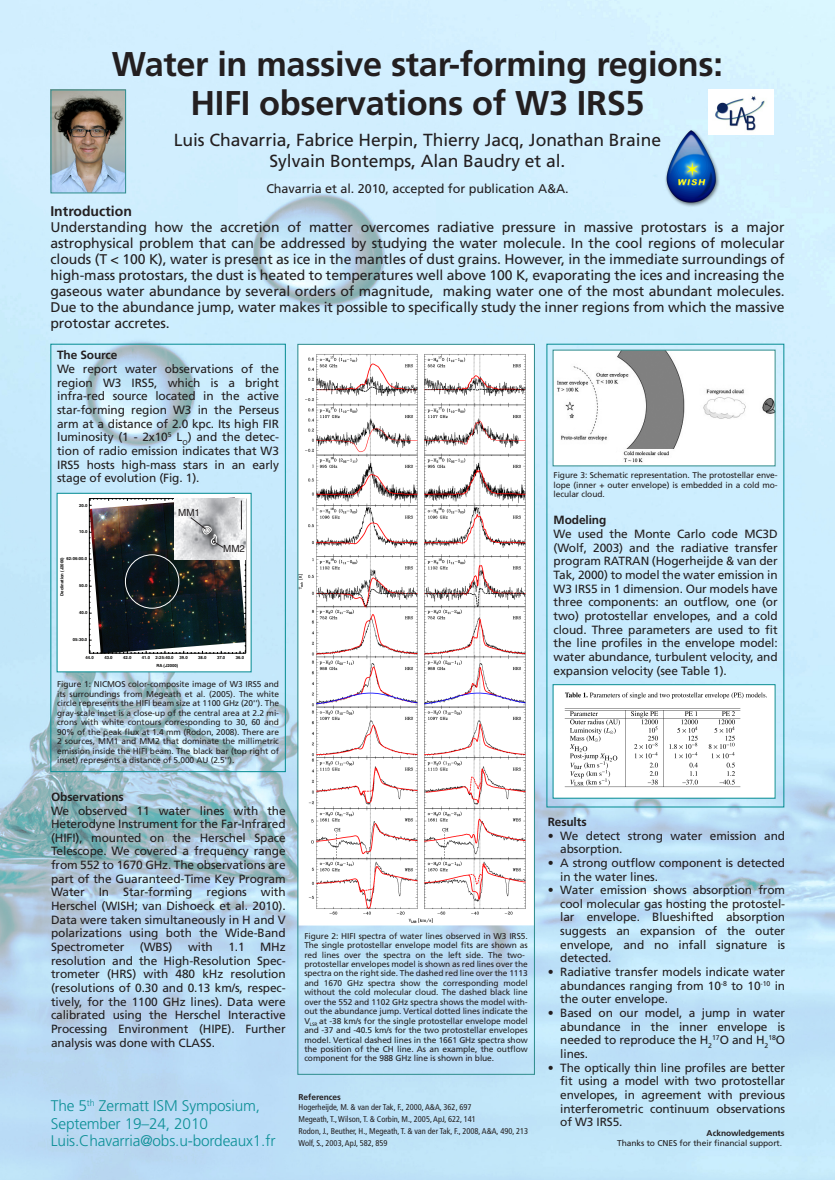
<style>
.page{position:relative;width:835px;height:1180px;background:#fff}
.page>*{position:absolute;margin:0;border:0;box-sizing:border-box;transform-origin:0 0}
.t1{font:700 34.3px/38.5px "Frutiger LT Std";letter-spacing:-.01em;color:#231f20;text-align:center}
.t2{font:17.5px/21px "Frutiger LT Std";letter-spacing:-.005em;color:#231f20;text-align:center}
.t3{font:300 15.4px/17.5px "Frutiger LT Std";letter-spacing:-.01em;color:#0d9097}
.t4{font:14px/16.1px "Frutiger LT Std";letter-spacing:-.005em;color:#231f20;text-align:justify}
.t5{font:700 14px "Frutiger LT Std";color:#231f20}
.t6{font:12.6px "Frutiger LT Std";letter-spacing:-.005em;color:#231f20}
.t7{font:11.9px/13.6px "Frutiger LT Std";letter-spacing:-.01em;color:#231f20;text-align:justify}
.t8{font:700 11.9px "Frutiger LT Std";letter-spacing:-.01em;color:#231f20}
.t9{font:9.87px "Helvetica";color:#231f20}
.t10{font:8.4px/9.4px "Frutiger LT Std";letter-spacing:-.01em;color:#231f20;text-align:justify}
.t11{font:condensed 8.4px/12.2px "Frutiger LT Std";color:#231f20}
.t12{font:700 8.4px "Frutiger LT Std";letter-spacing:-.005em;color:#231f20}
.t13{font:6.93px "Frutiger LT Std";color:#231f20}
.t14{font:700 4.23px "Helvetica";color:#050504}
.s1{font-size:11.9px}
</style>
<div class="page">
<img style="left:0;top:0;width:834px;height:1180px">
<div style="left:50px;top:344px;width:236px;height:428px;border:1px solid #0d9097"></div>
<img style="left:52px;top:91px;width:72px;height:100px">
<div style="left:50px;top:89px;width:76px;height:104px;border:1px solid #349091"></div>
<img style="left:650px;top:129px;width:82px;height:82px">
<img style="left:708px;top:89px;width:65px;height:46px">
<div style="left:57px;top:493px;width:194px;height:179px;background:#fff;border:1px solid #0d9097"></div>
<img style="left:58px;top:496px;width:189px;height:172px">
<hr style="left:89px;top:653px;width:157px;height:1px;background:#050504">
<svg style="left:89px;top:498px;width:157px;height:155px"></svg>
<img style="left:299px;top:346px;width:234px;height:579px">
<img style="left:554px;top:686px;width:219px;height:110px">
<div style="left:552px;top:684px;width:223px;height:114px;border:1px solid #0d9097"></div>
<div style="left:297px;top:344px;width:238px;height:731px;border:1px solid #349091"></div>
<img style="left:554px;top:351px;width:219px;height:113px">
<h1 class="t1" style="left:112px;top:45px;width:612px">Water in massive star-forming regions:<br>HIFI observations of W3 IRS5</h1>
<h2 class="t2" style="left:174px;top:130px;width:488px">Luis Chavarria, Fabrice Herpin, Thierry Jacq, Jonathan Braine<br>Sylvain Bontemps, Alan Baudry et al.</h2>
<p class="t6" style="left:266px;top:181px;width:304px">Chavarria et al. 2010, accepted for publication A&amp;A.</p>
<p class="t5" style="left:50px;top:202px;width:83px">Introduction</p>
<p class="t4" style="left:50px;top:219px;width:735px">Understanding how the accretion of matter overcomes radiative pressure in massive protostars is a major astrophysical problem that can be addressed by studying the water molecule. In the cool regions of molecular clouds (T &lt; 100 K), water is present as ice in the mantles of dust grains. However, in the immediate surroundings of high-mass protostars, the dust is heated to temperatures well above 100 K, evaporating the ices and increasing the gaseous water abundance by several orders of magnitude, making water one of the most abundant molecules.<br>Due to the abundance jump, water makes it possible to specifically study the inner regions from which the massive protostar accretes.</p>
<p class="t8" style="left:57px;top:348px;width:62px">The Source</p>
<p class="t7" style="left:57px;top:362px;width:223px">We report water observations of the region W3 IRS5, which is a bright infra-red source located in the active star-forming region W3 in the Perseus arm at a distance of 2.0 kpc. Its high FIR luminosity (1 - 2x10<sup>5</sup> L<sub>O</sub>) and the detec&shy;tion of radio emission indicates that W3<br>IRS5 hosts high-mass stars in an early stage of evolution (Fig. 1).</p>
<p class="t14" style="left:79px;top:502px;width:10px">20.0</p>
<p class="t14" style="left:79px;top:529px;width:10px">10.0</p>
<p class="t14" style="left:67px;top:556px;width:22px">62:06:00.0</p>
<p class="t14" style="left:79px;top:583px;width:10px">50.0</p>
<p class="t14" style="left:79px;top:610px;width:10px">40.0</p>
<p class="t14" style="left:73px;top:637px;width:16px">05:30.0</p>
<p class="t14" style="left:59px;top:596px;width:40px;rotate:-90deg">Declination (J2000)</p>
<p class="t9" style="left:178px;top:507px;width:23px">MM1</p>
<p class="t9" style="left:223px;top:542px;width:23px">MM2</p>
<p class="t14" style="left:86px;top:655px;width:10px">44.0</p>
<p class="t14" style="left:104px;top:655px;width:10px">43.0</p>
<p class="t14" style="left:123px;top:655px;width:10px">42.0</p>
<p class="t14" style="left:142px;top:655px;width:10px">41.0</p>
<p class="t14" style="left:155px;top:655px;width:20px">2:25:40.0</p>
<p class="t14" style="left:179px;top:655px;width:10px">39.0</p>
<p class="t14" style="left:198px;top:655px;width:10px">38.0</p>
<p class="t14" style="left:217px;top:655px;width:10px">37.0</p>
<p class="t14" style="left:236px;top:655px;width:10px">36.0</p>
<p class="t14" style="left:156px;top:663px;width:23px">RA (J2000)</p>
<p class="t10" style="left:57px;top:680px;width:223px">Figure 1: NICMOS color-composite image of W3 IRS5 and its surroundings from Megeath et al. (2005). The white circle represents the HIFI beam size at 1100 GHz (20''). The gray-scale inset is a close-up of the central area at 2.2 mi&shy;crons with white contours corresponding to 30, 60 and 90% of the peak flux at 1.4 mm (Rodon, 2008). There are 2 sources, MM1 and MM2 that dominate the millimetric emission inside the HIFI beam. The black bar (top right of inset) represents a distance of 5.000 AU (2.5'').</p>
<p class="t8" style="left:51px;top:789px;width:74px">Observations</p>
<p class="t7" style="left:51px;top:803px;width:236px">We observed 11 water lines with the Heterodyne Instrument for the Far-Infrared (HIFI), mounted on the Herschel Space Telescope. We covered a frequency range from 552 to 1670 GHz. The observations are part of the Guaranteed-Time Key Program Water In Star-forming regions with Herschel (WISH; van Dishoeck et al. 2010).<br>Data were taken simultaneously in H and V polarizations using both the Wide-Band Spectrometer</p>
<p class="t7" style="left:140px;top:940px;width:34px">(WBS)</p>
<p class="t7" style="left:188px;top:940px;width:26px">with</p>
<p class="t7" style="left:228px;top:940px;width:18px">1.1</p>
<p class="t7" style="left:51px;top:940px;width:236px;text-indent:209px">MHz resolution and the High-Resolution Spec&shy;trometer (HRS) with 480 kHz resolution (resolutions of 0.30 and 0.13 km/s, respec&shy;tively, for the 1100 GHz lines). Data were calibrated using the Herschel Interactive Processing Environment (HIPE). Further analysis was done with CLASS.</p>
<p class="t3" style="left:51px;top:1097px;width:226px">The 5<sup>th</sup> Zermatt ISM Symposium,<br>September 19–24, 2010<br>Luis.Chavarria@obs.u-bordeaux1.fr</p>
<p class="t10" style="left:304px;top:931px;width:225px;text-align:left">Figure 2: HIFI spectra of water lines observed in W3 IRS5.<br>The single protostellar envelope model fits are shown as red lines over the spectra on the left side. The two&shy;protostellar envelopes model is shown as red lines over the spectra on the right side. The dashed red line over the 1113 and 1670 GHz spectra show the corresponding model without the cold molecular cloud. The dashed black line over the 552 and 1102 GHz spectra shows the model with&shy;out the abundance jump. Vertical dotted lines indicate the V<sub>LSR</sub> at -38 km/s for the single protostellar envelope model and -37 and -40.5 km/s for the two protostellar envelopes model. Vertical dashed lines in the 1661 GHz spectra show the position of the CH line. As an example, the outflow component for the 988 GHz line is shown in blue.</p>
<p class="t12" style="left:298px;top:1091px;width:44px">References</p>
<p class="t11" style="left:298px;top:1100px;width:231px">Hogerheijde, M. &amp; van der Tak, F., 2000, A&amp;A, 362, 697<br>Megeath, T., Wilson, T. &amp; Corbin, M., 2005, ApJ, 622, 141<br>Rodon, J., Beuther, H., Megeath, T. &amp; van der Tak, F., 2008, A&amp;A, 490, 213<br>Wolf, S., 2003, ApJ, 582, 859</p>
<p class="t10" style="left:553px;top:470px;width:225px">Figure 3: Schematic representation. The protostellar enve&shy;lope (inner + outer envelope) is embedded in a cold mo&shy;lecular cloud.</p>
<p class="t8" style="left:553px;top:513px;width:54px">Modeling</p>
<p class="t7" style="left:553px;top:527px;width:225px">We used the Monte Carlo code MC3D (Wolf, 2003) and the radiative transfer program RATRAN (Hogerheijde &amp; van der Tak, 2000) to model the water emission in W3 IRS5 in 1 dimension. Our models have three components: an outflow, one (or two) protostellar envelopes, and a cold cloud. Three parameters are used to fit the line profiles in the envelope model: water abundance, turbulent velocity, and expansion velocity (see Table 1).</p>
<p class="t8" style="left:547px;top:815px;width:40px">Results</p>
<p class="t7" style="left:560px;top:828px;width:226px;text-indent:-13px">• We detect strong water emission and absorption.</p>
<p class="t7" style="left:560px;top:856px;width:226px;text-indent:-13px">• A strong outflow component is detected in the water lines.</p>
<p class="t7" style="left:560px;top:883px;width:226px;text-indent:-13px">• Water emission shows absorption from cool molecular gas hosting the protostel&shy;lar envelope. Blueshifted absorption suggests an expansion of the outer envelope, and no infall signature is detected.</p>
<p class="t7" style="left:560px;top:965px;width:226px;text-indent:-13px">• Radiative transfer models indicate water abundances ranging from 10<sup>-8</sup> to 10<sup>-10</sup> in the outer envelope.</p>
<p class="t7" style="left:560px;top:1006px;width:226px;text-indent:-13px">• Based on our model, a jump in water abundance in the inner envelope is needed to reproduce the H<sub>2</sub><sup>17</sup>O and H<sub>2</sub></p>
<p class="t13" style="left:768px;top:1034px;width:18px">18<span class="s1">O</span></p>
<p class="t7" style="left:560px;top:1047px;width:29px">lines.</p>
<p class="t7" style="left:560px;top:1060px;width:226px;text-indent:-13px">• The optically thin line profiles are better fit using a model with two protostellar envelopes, in agreement with previous interferometric continuum observations of W3 IRS5.</p>
<p class="t12" style="left:706px;top:1128px;width:79px">Acknowledgements</p>
<p class="t10" style="left:617px;top:1139px;width:166px">Thanks to CNES for their financial support.</p>
</div>
